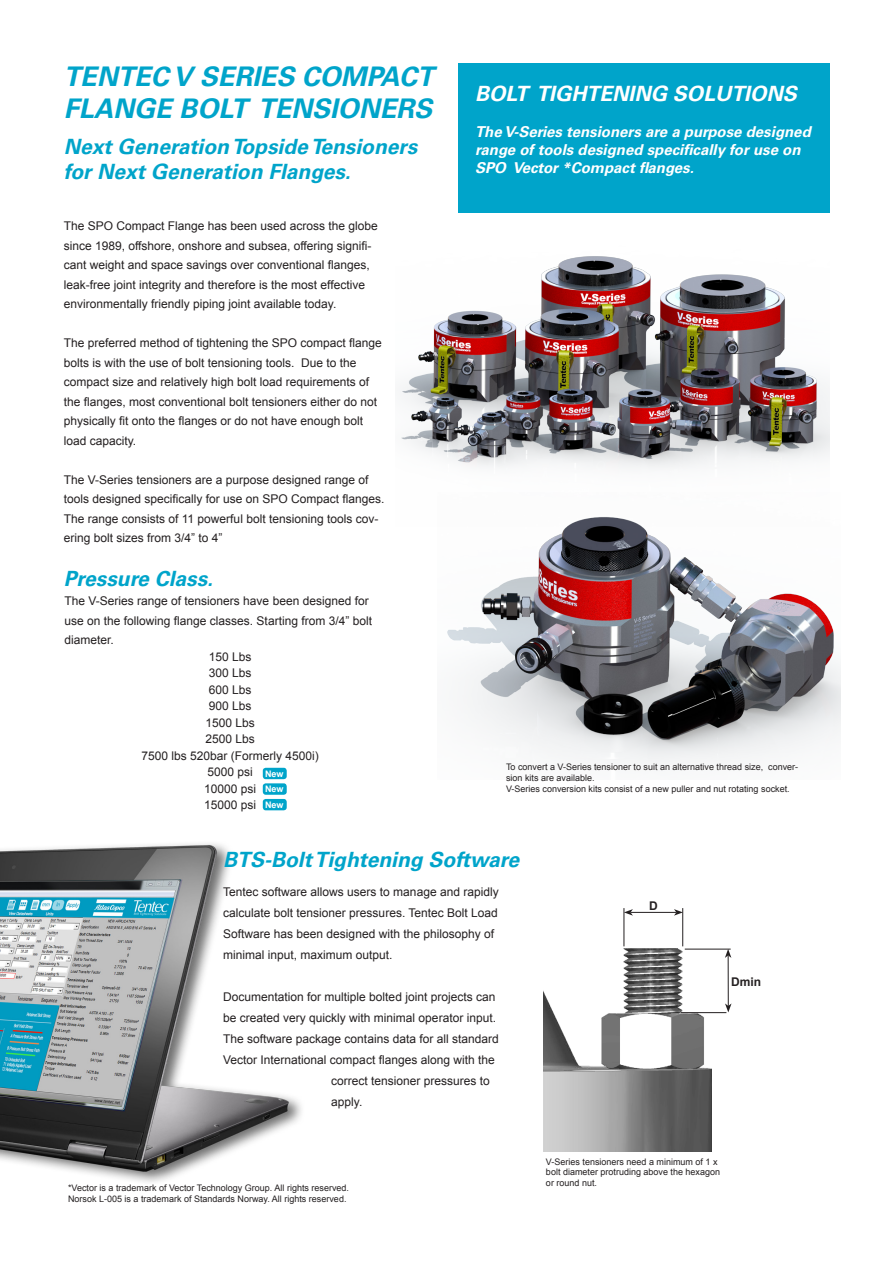
<style>
.page{position:relative;width:893px;height:1263px;background:#fff}
.page>*{position:absolute;margin:0;border:0;box-sizing:border-box;transform-origin:0 0}
.AC_HEADER{font:italic 700 27px "Univers LT Std";color:#00a4ca}
.AC_HEADER-2{font:italic 700 21px "Univers LT Std";color:#00a4ca}
.HEADLINE_level_1{font:italic 700 21px "Univers LT Std";color:#fff}
.Introduction_text{font:italic 700 15px/18px "Univers LT Std";color:#fff}
.Arial_8{font:12px/19.5px "Arial";color:#231f20}
.t1{font:700 12px "Arial";color:#231f20}
.Arial_8-2{font:9px/10.8px "Arial";color:#231f20}
.t2{font:700 9px "Arial";color:#fff}
</style>
<div class="page">
<img style="left:0;top:843px;width:302px;height:339px">
<div style="left:263px;top:768px;width:24px;height:11px;background:#00a4ca;border-radius:3px"></div>
<div style="left:263px;top:783px;width:24px;height:12px;background:#00a4ca;border-radius:3px"></div>
<div style="left:263px;top:799px;width:24px;height:11px;background:#00a4ca;border-radius:3px"></div>
<img style="left:447px;top:526px;width:394px;height:239px">
<img style="left:401px;top:256px;width:428px;height:270px">
<hr style="left:728px;top:955px;width:1px;height:51px;background:#231f20">
<svg style="left:725px;top:1003px;width:6px;height:9px"></svg>
<svg style="left:725px;top:950px;width:6px;height:8px"></svg>
<hr style="left:630px;top:912px;width:46px;height:1px;background:#231f20">
<svg style="left:625px;top:909px;width:8px;height:7px"></svg>
<svg style="left:674px;top:909px;width:8px;height:7px"></svg>
<img style="left:543px;top:926px;width:169px;height:225px">
<hr style="left:624px;top:908px;width:1px;height:38px;background:#231f20">
<hr style="left:682px;top:908px;width:1px;height:38px;background:#231f20">
<hr style="left:685px;top:949px;width:46px;height:1px;background:#231f20">
<hr style="left:680px;top:1012px;width:46px;height:1px;background:#231f20">
<div style="left:458px;top:64px;width:371px;height:149px;background:#00a4ca"></div>
<p class="AC_HEADER" style="left:64px;top:61px;width:371px">TENTEC V SERIES COMPACT</p>
<p class="AC_HEADER" style="left:64px;top:93px;width:370px">FLANGE BOLT TENSIONERS</p>
<p class="AC_HEADER-2" style="left:64px;top:134px;width:355px">Next Generation Topside Tensioners</p>
<p class="AC_HEADER-2" style="left:64px;top:159px;width:289px">for Next Generation Flanges.</p>
<p class="Arial_8" style="left:64px;top:216px;width:316px">The SPO Compact Flange has been used across the globe since 1989, offshore, onshore and subsea, offering signifi&shy;cant weight and space savings over conventional flanges, leak-free joint integrity and therefore is the most effective environmentally friendly piping joint available today.</p>
<p class="Arial_8" style="left:64px;top:333px;width:320px">The preferred method of tightening the SPO compact flange bolts is with the use of bolt tensioning tools. Due to the compact size and relatively high bolt load requirements of the flanges, most conventional bolt tensioners either do not physically fit onto the flanges or do not have enough bolt load capacity.</p>
<p class="Arial_8" style="left:64px;top:470px;width:322px">The V-Series tensioners are a purpose designed range of tools designed specifically for use on SPO Compact flanges.<br>The range consists of 11 powerful bolt tensioning tools cov&shy;ering bolt sizes from 3/4” to 4”</p>
<p class="AC_HEADER-2" style="left:64px;top:566px;width:151px">Pressure Class.</p>
<p class="Arial_8" style="left:65px;top:591px;width:309px">The V-Series range of tensioners have been designed for use on the following flange classes. Starting from 3/4” bolt diameter.</p>
<p class="Arial_8" style="left:209px;top:647px;width:44px">150 Lbs</p>
<p class="Arial_8" style="left:209px;top:663px;width:44px">300 Lbs</p>
<p class="Arial_8" style="left:209px;top:680px;width:44px">600 Lbs</p>
<p class="Arial_8" style="left:209px;top:696px;width:44px">900 Lbs</p>
<p class="Arial_8" style="left:205px;top:713px;width:51px">1500 Lbs</p>
<p class="Arial_8" style="left:205px;top:729px;width:51px">2500 Lbs</p>
<p class="Arial_8" style="left:141px;top:746px;width:179px">7500 lbs 520bar (Formerly 4500i)</p>
<p class="Arial_8" style="left:207px;top:762px;width:47px">5000 psi</p>
<p class="Arial_8" style="left:204px;top:779px;width:54px">10000 psi</p>
<p class="Arial_8" style="left:204px;top:795px;width:54px">15000 psi</p>
<p class="t2" style="left:265px;top:767px;width:20px">New</p>
<p class="t2" style="left:265px;top:783px;width:20px">New</p>
<p class="t2" style="left:265px;top:798px;width:20px">New</p>
<p class="HEADLINE_level_1" style="left:475px;top:81px;width:323px">BOLT TIGHTENING SOLUTIONS</p>
<p class="Introduction_text" style="left:475px;top:123px;width:337px">The V-Series tensioners are a purpose designed range of tools designed specifically for use on<br>SPO Vector *Compact flanges.</p>
<p class="Arial_8-2" style="left:506px;top:761px;width:294px">To convert a V-Series tensioner to suit an alternative thread size, conver&shy;sion kits are available.</p>
<p class="Arial_8-2" style="left:506px;top:783px;width:285px">V-Series conversion kits consist of a new puller and nut rotating socket.</p>
<p class="AC_HEADER-2" style="left:223px;top:847px;width:297px">BTS-Bolt Tightening Software</p>
<p class="Arial_8" style="left:223px;top:881px;width:277px;line-height:21px">Tentec software allows users to manage and rapidly calculate bolt tensioner pressures. Tentec Bolt Load Software has been designed with the philosophy of minimal input, maximum output.</p>
<p class="Arial_8" style="left:223px;top:987px;width:274px">Documentation for multiple bolted joint projects can</p>
<p class="Arial_8" style="left:223px;top:1008px;width:274px">be created very quickly with minimal operator input.</p>
<p class="Arial_8" style="left:223px;top:1029px;width:277px">The software package contains data for all standard</p>
<p class="Arial_8" style="left:223px;top:1050px;width:273px">Vector International compact flanges along with the</p>
<p class="Arial_8" style="left:331px;top:1071px;width:160px">correct tensioner pressures to</p>
<p class="Arial_8" style="left:331px;top:1092px;width:33px">apply.</p>
<p class="Arial_8-2" style="left:68px;top:1183px;width:282px">*Vector is a trademark of Vector Technology Group. All rights reserved.</p>
<p class="Arial_8-2" style="left:68px;top:1193px;width:280px">Norsok L-005 is a trademark of Standards Norway. All rights reserved.</p>
<p class="t1" style="left:649px;top:898px;width:10px">D</p>
<p class="t1" style="left:731px;top:973px;width:31px">Dmin</p>
<p class="Arial_8-2" style="left:546px;top:1156px;width:176px">V-Series tensioners need a minimum of 1 x bolt diameter protruding above the hexagon or round nut.</p>
</div>
